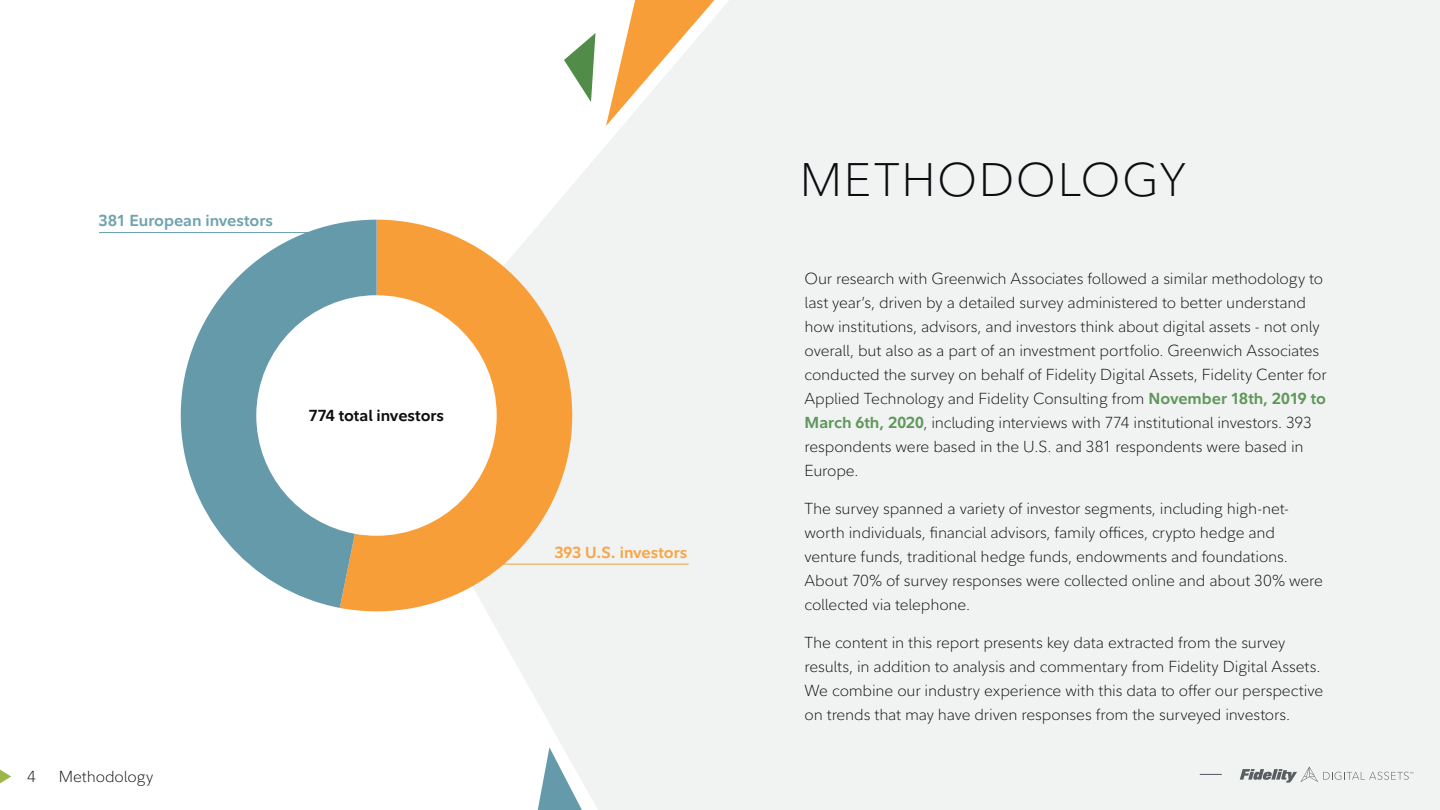
<style>
.page{position:relative;width:1440px;height:810px;background:#fff}
.page>*{position:absolute;margin:0;border:0;box-sizing:border-box;transform-origin:0 0}
.t1{font:300 46.5px "Fidelity Sans";letter-spacing:.035em;color:#0b0e11}
.t2{font:300 15.75px/24px "Fidelity Sans";letter-spacing:-.01em;color:#0b0e11}
.t3{font:700 15.75px "Fidelity Sans";letter-spacing:-.005em;color:#71a3b1}
.t4{font:700 15.75px "Fidelity Sans";letter-spacing:-.005em;color:#0b0e11}
.t5{font:700 15.75px "Fidelity Sans";letter-spacing:-.005em;color:#f9a64a}
.s1{font-weight:700;color:#60975b}
</style>
<div class="page">
<svg style="left:0;top:769px;width:11px;height:15px"></svg>
<div style="left:487px;top:0;width:953px;height:810px;background:#f1f3f2"></div>
<svg style="left:341px;top:220px;width:231px;height:391px"></svg>
<svg style="left:181px;top:220px;width:196px;height:388px"></svg>
<hr style="left:99px;top:232px;width:234px;height:1px;background:#659aaa">
<hr style="left:474px;top:564px;width:215px;height:1px;background:#f89e39">
<svg style="left:1240px;top:767px;width:173px;height:16px"></svg>
<svg style="left:1200px;top:774px;width:22px;height:1px"></svg>
<svg style="left:606px;top:0;width:108px;height:126px"></svg>
<svg style="left:564px;top:33px;width:32px;height:69px"></svg>
<svg style="left:538px;top:747px;width:44px;height:63px"></svg>
<p class="t3" style="left:99px;top:210px;width:176px">381 European investors</p>
<p class="t4" style="left:309px;top:406px;width:137px">774 total investors</p>
<p class="t2" style="left:27px;top:765px;width:10px">4</p>
<p class="t2" style="left:59px;top:764px;width:96px">Methodology</p>
<p class="t5" style="left:555px;top:542px;width:134px">393 U.S. investors</p>
<h1 class="t1" style="left:800px;top:150px;width:388px">METHODOLOGY</h1>
<p class="t2" style="left:805px;top:266px;width:524px">Our research with Greenwich Associates followed a similar methodology to last year’s, driven by a detailed survey administered to better understand how institutions, advisors, and investors think about digital assets - not only overall, but also as a part of an investment portfolio. Greenwich Associates conducted the survey on behalf of Fidelity Digital Assets, Fidelity Center for Applied Technology and Fidelity Consulting from <span class="s1">November 18th, 2019 to March 6th, 2020</span>, including interviews with 774 institutional investors. 393 respondents were based in the U.S. and 381 respondents were based in Europe.</p>
<p class="t2" style="left:805px;top:496px;width:520px">The survey spanned a variety of investor segments, including high-net&shy;worth individuals, financial advisors, family offices, crypto hedge and venture funds, traditional hedge funds, endowments and foundations.<br>About 70% of survey responses were collected online and about 30% were collected via telephone.</p>
<p class="t2" style="left:805px;top:631px;width:520px">The content in this report presents key data extracted from the survey results, in addition to analysis and commentary from Fidelity Digital Assets.<br>We combine our industry experience with this data to offer our perspective on trends that may have driven responses from the surveyed investors.</p>
</div>
